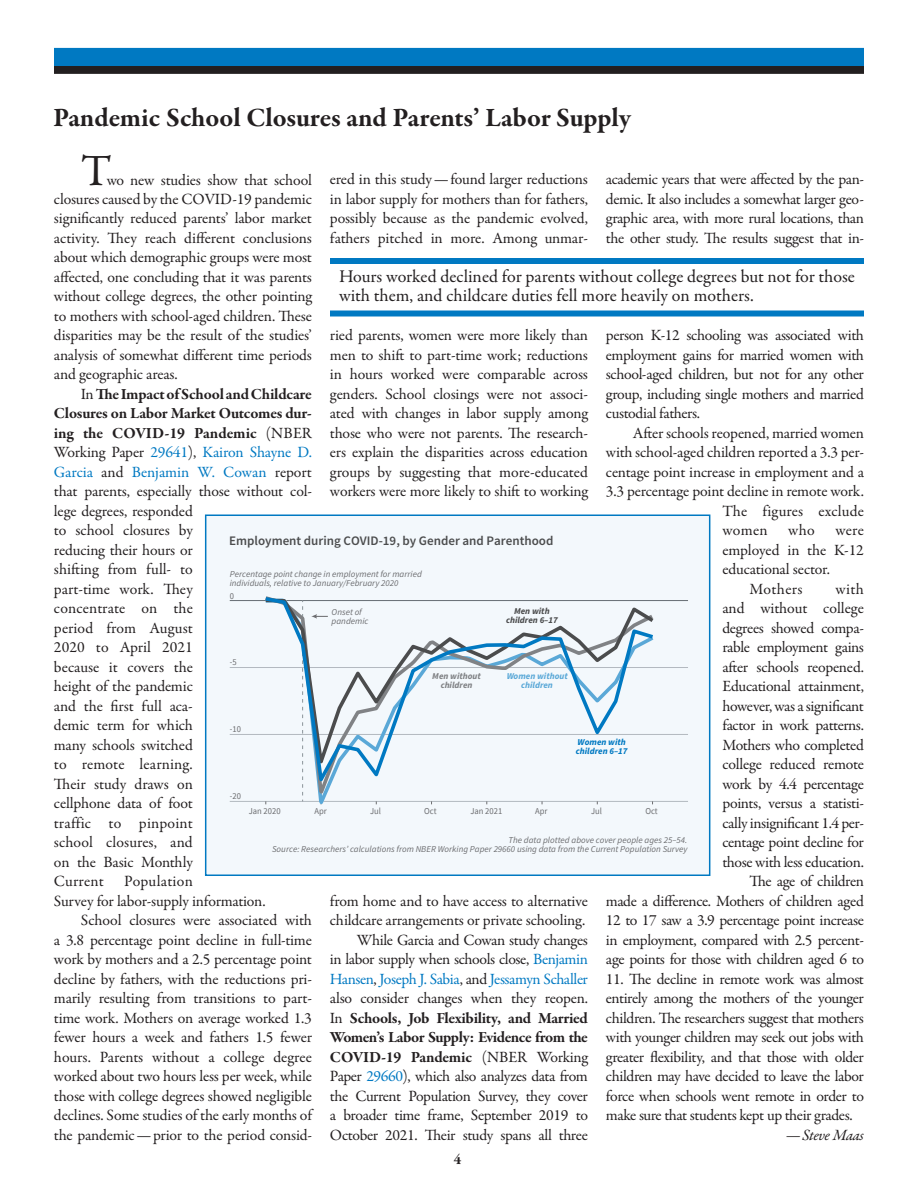
<style>
.page{position:relative;width:918px;height:1188px;background:#fff}
.page>*{position:absolute;margin:0;border:0;box-sizing:border-box;transform-origin:0 0}
.t1{font:45px "Garamond Premr Pro";color:#231f20}
.t2{font:700 27px "Garamond Premr Pro";color:#231f20}
.t3{font:18px/19.5px "Garamond Premr Pro";color:#231f20}
.t4{font:15.75px/19.5px "Garamond Premr Pro";letter-spacing:-.015em;color:#231f20;text-align:justify}
.t5{font:15.75px "Garamond Premr Pro";letter-spacing:.01em;color:#231f20}
.t6{font:15.75px "Garamond Premr Pro";letter-spacing:.015em;color:#231f20}
.t7{font:italic 15.75px "Garamond Premr Pro";letter-spacing:-.025em;color:#231f20}
.t8{font:15.75px "Garamond Premr Pro";letter-spacing:.02em;color:#231f20}
.t9{font:700 15px "Garamond Premr Pro";color:#231f20}
.t10{font:600 13.05px "Source Sans Pro";color:#4b4c4d}
.t11{font:italic 9px/9px "Source Sans Pro";color:#6c6d70}
.t12{font:italic 700 9px/9px "Source Sans Pro";color:#0079c2}
.t13{font:9px "Source Sans Pro";color:#6c6d70;scale:.95 1}
.t14{font:italic 700 9px/9px "Source Sans Pro";color:#4b4c4d;text-align:center}
.t15{font:italic 700 9px/9px "Source Sans Pro";color:#808285;text-align:center}
.s1{font-weight:700}
.s2{color:#0079c2}
</style>
<div class="page">
<div style="left:54px;top:48px;width:810px;height:18px;background:#0079c2"></div>
<div style="left:55px;top:67px;width:808px;height:6px;background:#231f20"></div>
<div style="left:54px;top:66px;width:810px;height:8px;border:2px solid #231f20"></div>
<div style="left:330px;top:258px;width:534px;height:6px;background:#0079c2"></div>
<div style="left:330px;top:310px;width:534px;height:6px;background:#0079c2"></div>
<div style="left:206px;top:515px;width:504px;height:360px;background:#f3f8fc"></div>
<svg style="left:262px;top:596px;width:395px;height:195px"></svg>
<svg style="left:312px;top:614px;width:16px;height:5px"></svg>
<div style="left:205px;top:514px;width:505px;height:362px;border:2px solid #0079c2"></div>
<h2 class="t2" style="left:53px;top:101px;width:579px">Pandemic School Closures and Parents’ Labor Supply</h2>
<h1 class="t1" style="left:81px;top:143px;width:32px">T</h1>
<p class="t4" style="left:606px;top:170px;width:260px">academic years that were affected by the pan&shy;demic. It also includes a somewhat larger geo&shy;graphic area, with more rural locations, than the other study. The results suggest that in-</p>
<p class="t4" style="left:330px;top:170px;width:260px">ered in this study—found larger reductions in labor supply for mothers than for fathers, possibly because as the pandemic evolved, fathers pitched in more. Among unmar-</p>
<p class="t4" style="left:54px;top:170px;width:260px;text-indent:53px">wo new studies show that school closures caused by the COVID-19 pandemic significantly reduced parents’ labor market activity. They reach different conclusions about which demographic groups were most affected, one concluding that it was parents without college degrees, the other pointing to mothers with school-aged children. These disparities may be the result of the studies’ analysis of somewhat different time periods and geographic areas.</p>
<p class="t4" style="left:54px;top:385px;width:260px;text-align:left;text-indent:27px">In <span class="s1">The Impact of School and Childcare<br>Closures on Labor Market Outcomes dur&shy;ing the COVID-19 Pandemic</span> (NBER<br>Working Paper <span class="s2">29641</span>), <span class="s2">Kairon Shayne D.<br>Garcia</span> and <span class="s2">Benjamin W. Cowan</span> report that parents, especially those without col&shy;lege degrees, responded<br>to school closures by<br>reducing their hours or<br>shifting from full- to<br>part-time work. They<br>concentrate on the<br>period from August<br>2020 to April 2021<br>because it covers the<br>height of the pandemic<br>and the first full aca-<br>demic term for which<br>many schools switched<br>to remote learning.<br>Their study draws on<br>cellphone data of foot<br>traffic to pinpoint<br>school closures, and<br>on the Basic Monthly<br>Current</p>
<p class="t3" style="left:339px;top:267px;width:517px">Hours worked declined for parents without college degrees but not for those with them, and childcare duties fell more heavily on mothers.</p>
<p class="t4" style="left:606px;top:326px;width:260px">person K-12 schooling was associated with employment gains for married women with school-aged children, but not for any other group, including single mothers and married custodial fathers.</p>
<p class="t4" style="left:633px;top:424px;width:232px">After schools reopened, married women</p>
<p class="t4" style="left:606px;top:443px;width:260px">with school-aged children reported a 3.3 per-</p>
<p class="t4" style="left:606px;top:463px;width:260px">centage point increase in employment and a</p>
<p class="t4" style="left:606px;top:482px;width:260px">3.3 percentage point decline in remote work.</p>
<p class="t5" style="left:722px;top:501px;width:143px">The figures exclude</p>
<p class="t4" style="left:722px;top:521px;width:47px">women</p>
<p class="t4" style="left:788px;top:521px;width:28px">who</p>
<p class="t4" style="left:835px;top:521px;width:30px">were</p>
<p class="t4" style="left:722px;top:541px;width:143px">employed in the K-12</p>
<p class="t4" style="left:722px;top:560px;width:109px">educational sector.</p>
<p class="t8" style="left:749px;top:579px;width:55px">Mothers</p>
<p class="t4" style="left:330px;top:326px;width:260px">ried parents, women were more likely than men to shift to part-time work; reductions in hours worked were comparable across genders. School closings were not associ&shy;ated with changes in labor supply among those who were not parents. The research&shy;ers explain the disparities across education groups by suggesting that more-educated workers were more likely to shift to working</p>
<p class="t10" style="left:229px;top:532px;width:326px">Employment during COVID-19, by Gender and Parenthood</p>
<p class="t11" style="left:230px;top:569px;width:194px;line-height:9.6px">Percentage point change in employment for married individuals, relative to January/February 2020</p>
<p class="t4" style="left:606px;top:580px;width:260px;text-align:right">with<br>and without college<br>degrees showed compa-<br>rable employment gains<br>after schools reopened.<br>Educational attainment,<br>however, was a significant<br>factor in work patterns.<br>Mothers who completed<br>college reduced remote<br>work by 4.4 percentage<br>points, versus a statisti-<br>cally insignificant 1.4 per-<br>centage point decline for<br>those with less education.<br>The age of children<br>made a difference. Mothers of children aged<br>12 to 17 saw a 3.9 percentage point increase in employment, compared with 2.5 percent&shy;age points for those with children aged 6 to</p>
<p class="t4" style="left:606px;top:969px;width:260px">11. The decline in remote work was almost entirely among the mothers of the younger children. The researchers suggest that mothers with younger children may seek out jobs with greater flexibility, and that those with older children may have decided to leave the labor force when schools went remote in order to make sure that students kept up their grades.</p>
<p class="t7" style="left:786px;top:1125px;width:80px">—Steve Maas</p>
<p class="t13" style="left:230px;top:590px;width:6px">0</p>
<p class="t14" style="left:506px;top:607px;width:53px">Men with children 6–17</p>
<p class="t11" style="left:332px;top:607px;width:38px">Onset of pandemic</p>
<p class="t13" style="left:230px;top:657px;width:9px">-5</p>
<p class="t15" style="left:432px;top:671px;width:50px">Men without children</p>
<p class="t12" style="left:506px;top:672px;width:63px;text-align:center">Women without children</p>
<p class="t13" style="left:230px;top:723px;width:13px">-10</p>
<p class="t12" style="left:576px;top:738px;width:53px">Women with children 6–17</p>
<p class="t13" style="left:230px;top:790px;width:13px">-20</p>
<p class="t13" style="left:249px;top:805px;width:35px">Jan 2020</p>
<p class="t13" style="left:314px;top:805px;width:15px">Apr</p>
<p class="t13" style="left:370px;top:805px;width:13px">Jul</p>
<p class="t13" style="left:424px;top:805px;width:15px">Oct</p>
<p class="t13" style="left:470px;top:805px;width:35px">Jan 2021</p>
<p class="t13" style="left:535px;top:805px;width:15px">Apr</p>
<p class="t13" style="left:591px;top:805px;width:13px">Jul</p>
<p class="t13" style="left:645px;top:805px;width:15px">Oct</p>
<p class="t11" style="left:272px;top:835px;width:417px;text-align:right">The data plotted above cover people ages 25–54.<br>Source: Researchers’ calculations from NBER Working Paper 29660 using data from the Current Population Survey</p>
<p class="t6" style="left:124px;top:872px;width:70px">Population</p>
<p class="t4" style="left:54px;top:892px;width:213px">Survey for labor-supply information.</p>
<p class="t4" style="left:81px;top:911px;width:233px">School closures were associated with</p>
<p class="t4" style="left:54px;top:931px;width:259px">a 3.8 percentage point decline in full-time</p>
<p class="t4" style="left:54px;top:950px;width:260px">work by mothers and a 2.5 percentage point</p>
<p class="t4" style="left:54px;top:970px;width:260px">decline by fathers, with the reductions pri-</p>
<p class="t4" style="left:54px;top:989px;width:260px">marily resulting from transitions to part-</p>
<p class="t4" style="left:54px;top:1009px;width:260px">time work. Mothers on average worked 1.3</p>
<p class="t4" style="left:54px;top:1028px;width:260px">fewer hours a week and fathers 1.5 fewer</p>
<p class="t4" style="left:54px;top:1048px;width:260px">hours. Parents without a college degree</p>
<p class="t4" style="left:54px;top:1067px;width:260px">worked about two hours less per week, while</p>
<p class="t4" style="left:54px;top:1087px;width:259px">those with college degrees showed negligible</p>
<p class="t4" style="left:54px;top:1106px;width:260px">declines. Some studies of the early months of</p>
<p class="t4" style="left:54px;top:1126px;width:260px">the pandemic—prior to the period consid-</p>
<p class="t4" style="left:330px;top:892px;width:260px;text-align:right">from home and to have access to alternative childcare arrangements or private schooling.<br>While Garcia and Cowan study changes<br>in labor supply when schools close, <span class="s2">Benjamin Hansen</span>, <span class="s2">Joseph J. Sabia</span>, and <span class="s2">Jessamyn Schaller </span>also consider changes when they reopen.<br>In <span class="s1">Schools, Job Flexibility, and Married Women’s Labor Supply: Evidence from the COVID-19 Pandemic</span> (NBER Working Paper <span class="s2">29660</span>), which also analyzes data from the Current Population Survey, they cover a broader time frame, September 2019 to October 2021. Their study spans all three</p>
<p class="t9" style="left:454px;top:1150px;width:9px">4</p>
</div>
